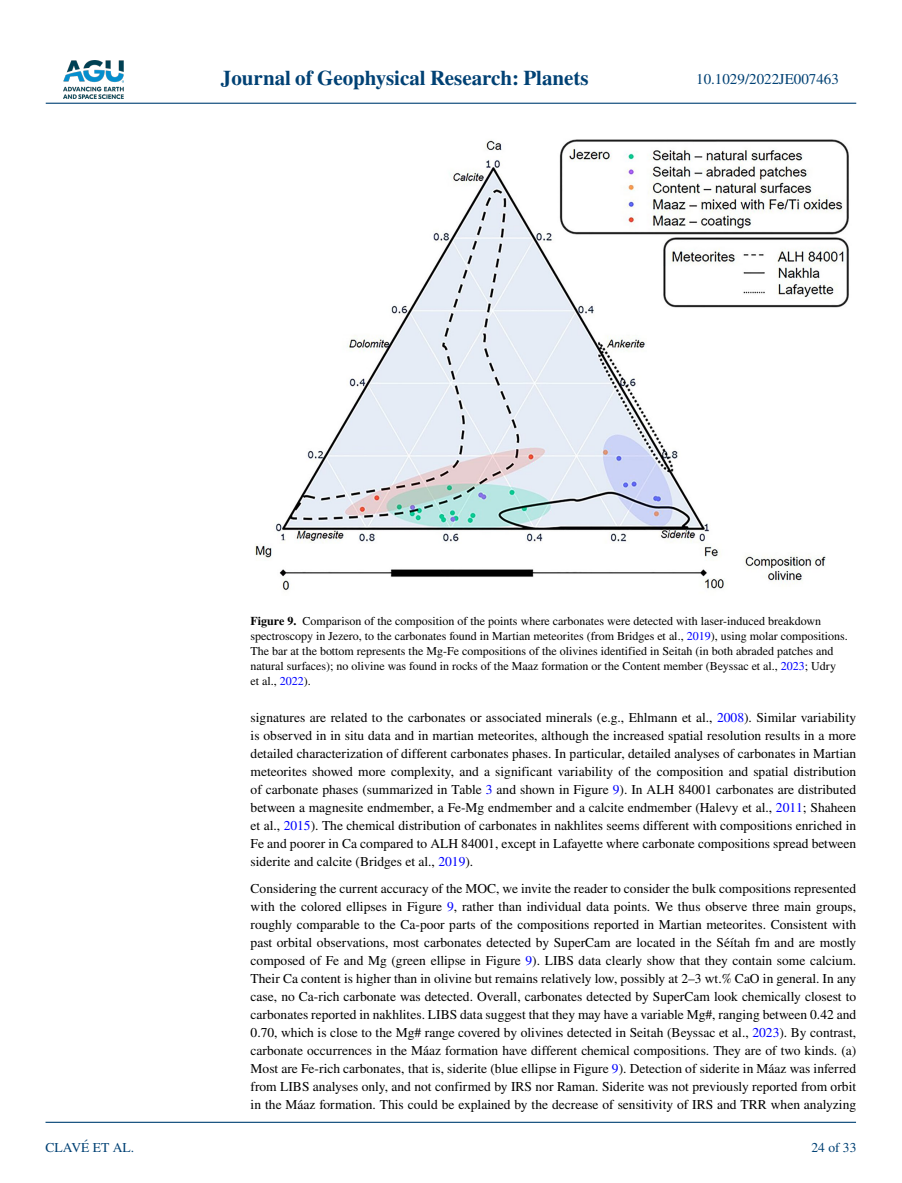
<style>
.page{position:relative;width:902px;height:1183px;background:#fff}
.page>*{position:absolute;margin:0;border:0;box-sizing:border-box;transform-origin:0 0}
.t1{font:700 21px "STIX";color:#004174}
.t2{font:15px "STIX";color:#004174}
.t3{font:13.5px/18px "STIX";color:#000;text-align:justify}
.t4{font:13.5px "STIX";color:#004174}
.t5{font:12px/15px "STIX";color:#000}
.s1{font-weight:700}
.s2{color:#00f}
</style>
<div class="page">
<img style="left:63px;top:60px;width:60px;height:39px">
<hr style="left:46px;top:103px;width:810px;height:1px;background:#004174">
<hr style="left:45px;top:1121px;width:810px;height:1px;background:#004174">
<img style="left:255px;top:139px;width:594px;height:452px">
<h1 class="t1" style="left:221px;top:66px;width:369px">Journal of Geophysical Research: Planets</h1>
<p class="t2" style="left:696px;top:69px;width:144px">10.1029/2022JE007463</p>
<p class="t4" style="left:45px;top:1138px;width:90px">CLAVÉ ET AL.</p>
<p class="t5" style="left:250px;top:614px;width:598px"><span class="s1">Figure 9.</span> Comparison of the composition of the points where carbonates were detected with laser-induced breakdown spectroscopy in Jezero, to the carbonates found in Martian meteorites (from Bridges et al., <span class="s2">2019</span>), using molar compositions.<br>The bar at the bottom represents the Mg-Fe compositions of the olivines identified in Seitah (in both abraded patches and natural surfaces); no olivine was found in rocks of the Maaz formation or the Content member (Beyssac et al., <span class="s2">2023</span>; Udry et al., <span class="s2">2022</span>).</p>
<p class="t3" style="left:250px;top:709px;width:607px">signatures are related to the carbonates or associated minerals (e.g., Ehlmann et al., <span class="s2">2008</span>). Similar variability is observed in in situ data and in martian meteorites, although the increased spatial resolution results in a more detailed characterization of different carbonates phases. In particular, detailed analyses of carbonates in Martian meteorites showed more complexity, and a significant variability of the composition and spatial distribution of carbonate phases (summarized in Table <span class="s2">3</span> and shown in Figure <span class="s2">9</span>). In ALH 84001 carbonates are distributed between a magnesite endmember, a Fe-Mg endmember and a calcite endmember (Halevy et al., <span class="s2">2011</span>; Shaheen et al., <span class="s2">2015</span>). The chemical distribution of carbonates in nakhlites seems different with compositions enriched in Fe and poorer in Ca compared to ALH 84001, except in Lafayette where carbonate compositions spread between siderite and calcite (Bridges et al., <span class="s2">2019</span>).</p>
<p class="t3" style="left:250px;top:880px;width:607px">Considering the current accuracy of the MOC, we invite the reader to consider the bulk compositions represented with the colored ellipses in Figure <span class="s2">9</span>, rather than individual data points. We thus observe three main groups, roughly comparable to the Ca-poor parts of the compositions reported in Martian meteorites. Consistent with past orbital observations, most carbonates detected by SuperCam are located in the Séítah fm and are mostly composed of Fe and Mg (green ellipse in Figure <span class="s2">9</span>). LIBS data clearly show that they contain some calcium.<br>Their Ca content is higher than in olivine but remains relatively low, possibly at 2–3 wt.% CaO in general. In any case, no Ca-rich carbonate was detected. Overall, carbonates detected by SuperCam look chemically closest to carbonates reported in nakhlites. LIBS data suggest that they may have a variable Mg#, ranging between 0.42 and 0.70, which is close to the Mg# range covered by olivines detected in Seitah (Beyssac et al., <span class="s2">2023</span>). By contrast, carbonate occurrences in the Máaz formation have different chemical compositions. They are of two kinds. (a)<br>Most are Fe-rich carbonates, that is, siderite (blue ellipse in Figure <span class="s2">9</span>). Detection of siderite in Máaz was inferred from LIBS analyses only, and not confirmed by IRS nor Raman. Siderite was not previously reported from orbit in the Máaz formation. This could be explained by the decrease of sensitivity of IRS and TRR when analyzing</p>
<p class="t4" style="left:811px;top:1138px;width:46px">24 of 33</p>
</div>
